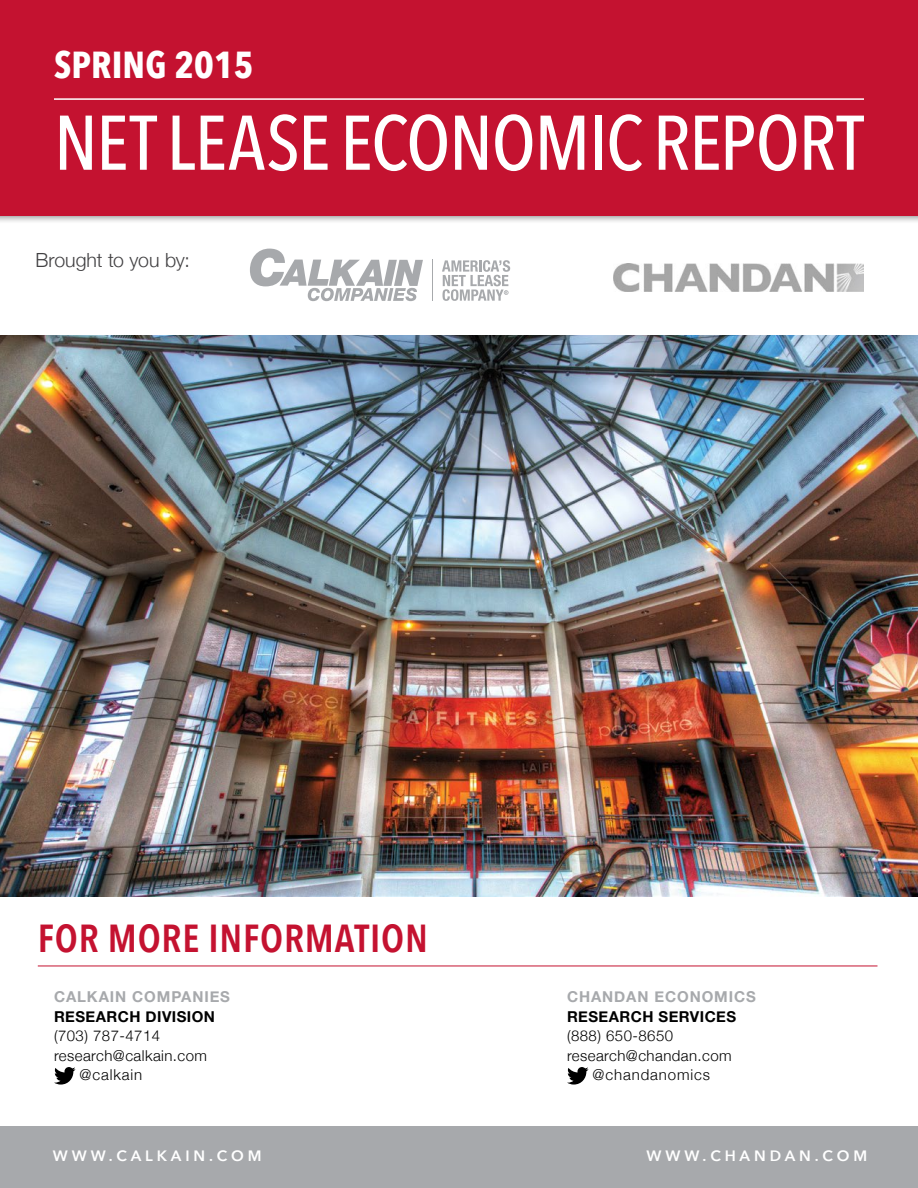
<style>
.page{position:relative;width:918px;height:1188px;background:#fff}
.page>*{position:absolute;margin:0;border:0;box-sizing:border-box;transform-origin:0 0}
.Title_Page_Heading{font:500 76.5px "Avenir Next Condensed";letter-spacing:-.02em;color:#fff}
.FOR_MORE_INFORMATION{font:600 39px "Avenir Next Condensed";letter-spacing:.02em;color:#c41230}
.Title_Page_-_Issue_N{font:700 37.5px "Avenir Next Condensed";letter-spacing:.005em;color:#fff}
.Bought_to_you_by{font:300 19.5px "Helvetica Neue";letter-spacing:-.005em;color:#414042}
.Contact{font:300 15px "Helvetica Neue";letter-spacing:.03em;color:#000}
.Company{font:700 15px "Helvetica Neue";letter-spacing:.06em;color:#a7a9ac}
.Contact-2{font:700 15px "Helvetica Neue";letter-spacing:.03em;color:#000}
.t1{font:600 15px "Avenir Next";letter-spacing:.26em;color:#fff}
.Twitter{font:300 15px "Helvetica Neue";letter-spacing:.06em;color:#000}
</style>
<div class="page">
<hr style="left:38px;top:966px;width:839px;height:1px;background:#c41230">
<div style="left:0;top:0;width:918px;height:224px;background:#000;opacity:.5"></div>
<div style="left:0;top:0;width:918px;height:216px;background:#c41230"></div>
<hr style="left:54px;top:98px;width:810px;height:2px;background:#fff">
<img style="left:613px;top:263px;width:251px;height:28px">
<svg style="left:442px;top:260px;width:68px;height:41px"></svg>
<hr style="left:432px;top:259px;width:1px;height:42px;background:#a7a9ac">
<svg style="left:250px;top:249px;width:173px;height:52px"></svg>
<img style="left:0;top:335px;width:918px;height:561px">
<div style="left:0;top:1127px;width:918px;height:61px;background:#a7a9ac"></div>
<svg style="left:54px;top:1067px;width:22px;height:18px"></svg>
<svg style="left:567px;top:1067px;width:22px;height:18px"></svg>
<p class="Title_Page_-_Issue_N" style="left:54px;top:42px;width:201px">SPRING 2015</p>
<p class="Title_Page_Heading" style="left:54px;top:97px;width:811px">NET LEASE ECONOMIC REPORT</p>
<p class="Bought_to_you_by" style="left:36px;top:244px;width:156px">Brought to you by:</p>
<p class="FOR_MORE_INFORMATION" style="left:38px;top:905px;width:392px">FOR MORE INFORMATION</p>
<p class="Company" style="left:54px;top:985px;width:178px">CALKAIN COMPANIES</p>
<p class="Contact-2" style="left:54px;top:1004px;width:163px">RESEARCH DIVISION</p>
<p class="Contact" style="left:54px;top:1024px;width:108px">(703) 787-4714</p>
<p class="Contact" style="left:54px;top:1043px;width:155px">research@calkain.com</p>
<p class="Twitter" style="left:80px;top:1063px;width:64px">@calkain</p>
<p class="Company" style="left:567px;top:985px;width:190px">CHANDAN ECONOMICS</p>
<p class="Contact-2" style="left:567px;top:1004px;width:171px">RESEARCH SERVICES</p>
<p class="Contact" style="left:567px;top:1024px;width:108px">(888) 650-8650</p>
<p class="Contact" style="left:567px;top:1043px;width:166px">research@chandan.com</p>
<p class="Twitter" style="left:592px;top:1063px;width:119px">@chandanomics</p>
<p class="t1" style="left:53px;top:1143px;width:210px">WWW.CALKAIN.COM</p>
<p class="t1" style="left:647px;top:1143px;width:222px">WWW.CHANDAN.COM</p>
</div>
